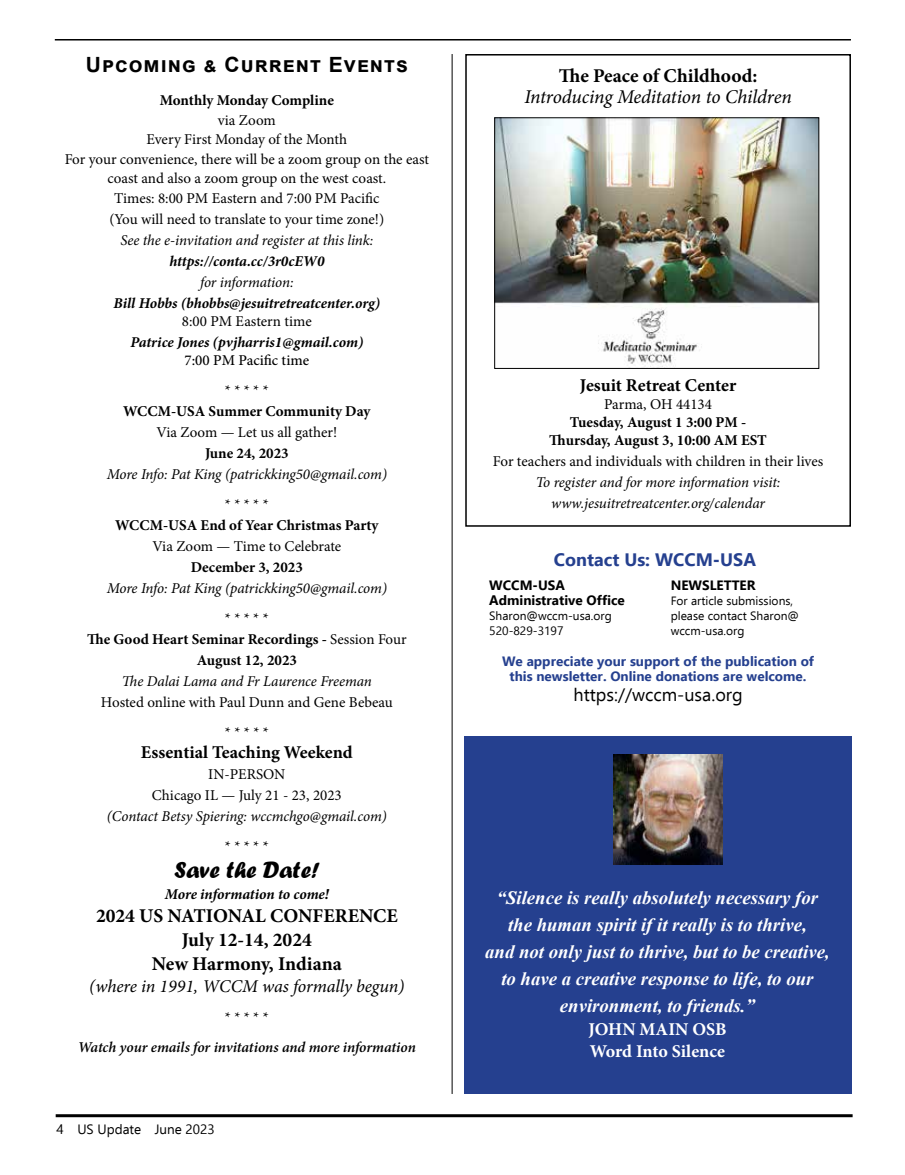
<style>
.page{position:relative;width:905px;height:1175px;background:#fff}
.page>*{position:absolute;margin:0;border:0;box-sizing:border-box;transform-origin:0 0}
.t1{font:24px "Forte";color:#000}
.t2{font:700 21px "Arial";letter-spacing:.05em;color:#000}
.t3{font:700 19.5px/24px "Minion Pro";color:#000;text-align:center}
.t4{font:italic 19.5px "Minion Pro";letter-spacing:-.01em;color:#000}
.t5{font:italic 700 18.75px/27px "Times New Roman";color:#fff;text-align:center}
.t6{font:700 18px "Minion Pro";letter-spacing:-.005em;color:#000}
.t7{font:italic 18px "Minion Pro";letter-spacing:-.005em;color:#000}
.t8{font:700 18px/22.5px "Minion Pro";letter-spacing:-.005em;color:#fff}
.t9{font:18px "Ebrima";color:#000}
.t10{font:700 18px "Ebrima";color:#25408f}
.t11{font:15px/19.5px "Minion Pro";color:#000;text-align:center}
.t12{font:italic 15px/21px "Minion Pro";letter-spacing:-.01em;color:#000;text-align:center}
.t13{font:700 15px/21px "Minion Pro";color:#000;text-align:center}
.t14{font:italic 700 15px "Minion Pro";letter-spacing:-.005em;color:#000}
.t15{font:italic 600 15px "Minion Pro";letter-spacing:-.005em;color:#000}
.t16{font:500 15px "Minion Pro";color:#000}
.t17{font:700 13.5px/15px "Ebrima";color:#25408f;text-align:center}
.t18{font:700 13.5px/15px "Ebrima";color:#000}
.t19{font:13.5px "Ebrima";color:#000}
.t20{font:12px/15px "Ebrima";color:#000}
.s1{font-weight:400}
</style>
<div class="page">
<hr style="left:452px;top:54px;width:1px;height:1040px;background:#000">
<hr style="left:56px;top:1114px;width:796px;height:3px;background:#000">
<div style="left:465px;top:54px;width:385px;height:472px;border:2px solid #000"></div>
<img style="left:496px;top:119px;width:321px;height:248px">
<div style="left:494px;top:117px;width:325px;height:252px;border:1px solid #000"></div>
<div style="left:464px;top:736px;width:387px;height:358px;background:#25408f"></div>
<img style="left:613px;top:755px;width:109px;height:109px">
<hr style="left:55px;top:39px;width:795px;height:1px;background:#000">
<h2 class="t2" style="left:86px;top:50px;width:323px">Upcoming &amp; Current Events</h2>
<p class="t13" style="left:160px;top:90px;width:175px">Monthly Monday Compline</p>
<p class="t11" style="left:65px;top:110px;width:366px">via Zoom<br>Every First Monday of the Month<br>For your convenience, there will be a zoom group on the east coast and also a zoom group on the west coast.<br>Times: 8:00 PM Eastern and 7:00 PM Pacific</p>
<p class="t11" style="left:109px;top:209px;width:276px">(You will need to translate to your time zone!)</p>
<p class="t12" style="left:120px;top:230px;width:254px">See the e-invitation and register at this link:</p>
<p class="t14" style="left:169px;top:250px;width:157px">https://conta.cc/3r0cEW0</p>
<p class="t12" style="left:200px;top:272px;width:95px">for information:</p>
<p class="t14" style="left:114px;top:292px;width:268px">Bill Hobbs (bhobbs@jesuitretreatcenter.org)</p>
<p class="t11" style="left:182px;top:311px;width:131px">8:00 PM Eastern time</p>
<p class="t14" style="left:130px;top:331px;width:234px">Patrice Jones (pvjharris1@gmail.com)</p>
<p class="t16" style="left:184px;top:350px;width:126px">7:00 PM Pacific time</p>
<p class="t11" style="left:225px;top:380px;width:45px">* * * * *</p>
<p class="t13" style="left:123px;top:400px;width:249px">WCCM-USA Summer Community Day</p>
<p class="t11" style="left:157px;top:422px;width:182px">Via Zoom — Let us all gather!</p>
<p class="t13" style="left:205px;top:442px;width:85px">June 24, 2023</p>
<p class="t12" style="left:107px;top:464px;width:282px">More Info: Pat King (patrickking50@gmail.com)</p>
<p class="t11" style="left:225px;top:494px;width:45px">* * * * *</p>
<p class="t13" style="left:115px;top:514px;width:265px">WCCM-USA End of Year Christmas Party</p>
<p class="t11" style="left:152px;top:536px;width:190px">Via Zoom — Time to Celebrate</p>
<p class="t13" style="left:191px;top:556px;width:114px">December 3, 2023</p>
<p class="t12" style="left:107px;top:578px;width:282px">More Info: Pat King (patrickking50@gmail.com)</p>
<p class="t13" style="left:87px;top:607px;width:321px"><span class="s1">* * * * *<br></span>The Good Heart Seminar Recordings - <span class="s1">Session Four<br></span>August 12, 2023</p>
<p class="t12" style="left:122px;top:671px;width:251px">The Dalai Lama and Fr Laurence Freeman</p>
<p class="t11" style="left:101px;top:687px;width:293px;line-height:30px">Hosted online with Paul Dunn and Gene Bebeau * * * * *</p>
<p class="t6" style="left:141px;top:739px;width:213px">Essential Teaching Weekend</p>
<p class="t11" style="left:152px;top:764px;width:191px;line-height:21px">IN-PERSON<br>Chicago IL — July 21 - 23, 2023</p>
<p class="t12" style="left:107px;top:806px;width:281px">(Contact Betsy Spiering: wccmchgo@gmail.com)</p>
<p class="t11" style="left:225px;top:836px;width:45px">* * * * *</p>
<h1 class="t1" style="left:174px;top:856px;width:147px">Save the Date!</h1>
<p class="t14" style="left:165px;top:883px;width:166px">More information to come!</p>
<h3 class="t3" style="left:96px;top:903px;width:303px">2024 US NATIONAL CONFERENCE<br>July 12-14, 2024<br>New Harmony, Indiana</h3>
<p class="t7" style="left:89px;top:974px;width:317px">(where in 1991, WCCM was formally begun)</p>
<p class="t11" style="left:225px;top:1007px;width:45px">* * * * *</p>
<p class="t15" style="left:78px;top:1037px;width:339px">Watch your emails for invitations and more information</p>
<p class="t19" style="left:57px;top:1118px;width:160px">4 US Update June 2023</p>
<h3 class="t3" style="left:558px;top:63px;width:200px">The Peace of Childhood:</h3>
<h3 class="t4" style="left:524px;top:83px;width:269px">Introducing Meditation to Children</h3>
<p class="t6" style="left:580px;top:373px;width:158px">Jesuit Retreat Center</p>
<p class="t11" style="left:604px;top:395px;width:109px">Parma, OH 44134</p>
<p class="t13" style="left:549px;top:413px;width:219px;line-height:18px">Tuesday, August 1 3:00 PM -<br>Thursday, August 3, 10:00 AM EST</p>
<p class="t11" style="left:493px;top:452px;width:332px">For teachers and individuals with children in their lives</p>
<p class="t12" style="left:535px;top:472px;width:246px">To register and for more information visit: www.jesuitretreatcenter.org/calendar</p>
<p class="t10" style="left:554px;top:545px;width:204px">Contact Us: WCCM-USA</p>
<p class="t18" style="left:489px;top:577px;width:137px">WCCM-USA<br>Administrative Office</p>
<p class="t20" style="left:489px;top:608px;width:124px">Sharon@wccm-usa.org<br>520-829-3197</p>
<p class="t18" style="left:670px;top:576px;width:86px">NEWSLETTER</p>
<p class="t20" style="left:670px;top:592px;width:130px">For article submissions, please contact Sharon@ wccm-usa.org</p>
<p class="t17" style="left:502px;top:653px;width:313px">We appreciate your support of the publication of this newsletter. Online donations are welcome.</p>
<p class="t9" style="left:573px;top:681px;width:171px">https://wccm-usa.org</p>
<p class="t5" style="left:485px;top:884px;width:346px">“Silence is really absolutely necessary for the human spirit if it really is to thrive,<br>and not only just to thrive, but to be creative, to have a creative response to life, to our environment, to friends.”</p>
<p class="t8" style="left:588px;top:1017px;width:140px">JOHN MAIN OSB<br>Word Into Silence</p>
</div>
